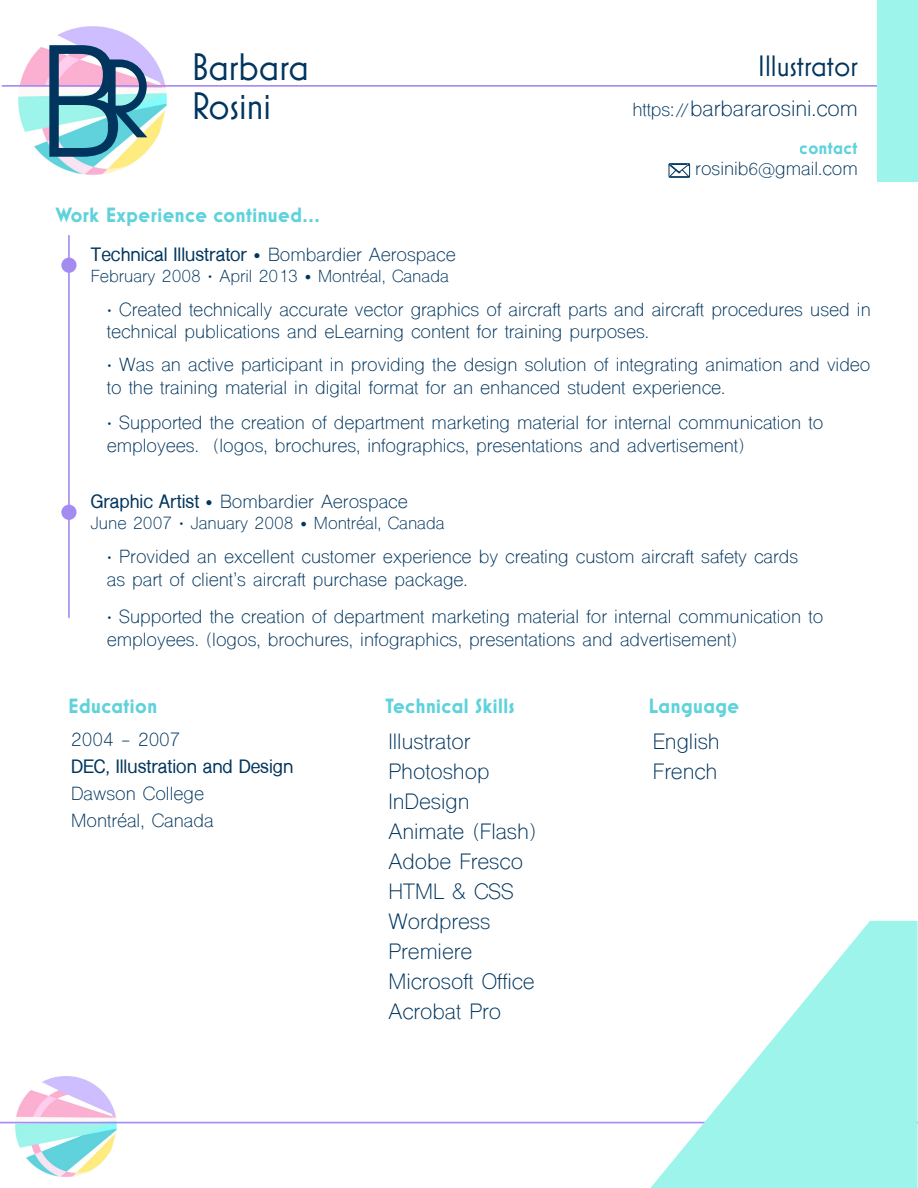
<style>
.page{position:relative;width:918px;height:1188px;background:#fff}
.page>*{position:absolute;margin:0;border:0;box-sizing:border-box;transform-origin:0 0}
.t1{font:300 159.15px "Kohinoor Telugu";color:#01355e}
.t2{font:113.7px "Mostra Nuova";color:#01355e}
.t3{font:39px/39px "Mostra Nuova";color:#01355e}
.t4{font:30px "Mostra Nuova";color:#01355e}
.t5{font:21px/30px "Shree Dev 0714";color:#01355e}
.t6{font:700 21px "Mostra Nuova";letter-spacing:.025em;color:#5fd2dc}
.t7{font:18px/22.5px "Shree Dev 0714";color:#01355e}
.t8{font:700 18px "Shree Dev 0714";color:#01355e}
.t9{font:700 18px "Mostra Nuova";letter-spacing:.025em;color:#5fd2dc}
.t10{font:16.5px "Shree Dev 0714";color:#01355e}
.s1{font-size:18px}
.s2{font-size:16.5px}
.s3{font-size:15px}
.s4{font-weight:400}
.s5{font-weight:700}
</style>
<div class="page">
<div style="left:669px;top:163px;width:21px;height:15px;border:1px solid #01355e"></div>
<svg style="left:669px;top:163px;width:21px;height:14px"></svg>
<img style="left:15px;top:1076px;width:101px;height:100px">
<hr style="left:0;top:1122px;width:918px;height:1px;background:#a48bf2">
<svg style="left:650px;top:921px;width:268px;height:267px;fill:#9cf4ea"></svg>
<img style="left:19px;top:27px;width:147px;height:147px">
<hr style="left:2px;top:85px;width:915px;height:2px;background:#a48bf2">
<div style="left:877px;top:0;width:40px;height:181px;background:#9cf4ea"></div>
<hr style="left:68px;top:236px;width:2px;height:381px;background:#a48bf2">
<div style="left:61px;top:258px;width:16px;height:15px;background:#a48bf2;border-radius:50%"></div>
<div style="left:61px;top:505px;width:16px;height:15px;background:#a48bf2;border-radius:50%"></div>
<h1 class="t1" style="left:34px;top:9px;width:96px">B</h1>
<h2 class="t2" style="left:97px;top:33px;width:59px">R</h2>
<h3 class="t3" style="left:191px;top:47px;width:120px">Barbara<br>Rosini</h3>
<h3 class="t4" style="left:758px;top:49px;width:102px">Illustrator</h3>
<p class="t5" style="left:632px;top:96px;width:227px"><span class="s1">https://</span>barbararosini.com</p>
<p class="t9" style="left:800px;top:138px;width:59px">contact</p>
<p class="t7" style="left:695px;top:160px;width:164px">rosinib<span class="s2">6</span><span class="s3">@</span>gmail.com</p>
<p class="t6" style="left:56px;top:203px;width:266px">Work Experience continued...</p>
<p class="t8" style="left:91px;top:245px;width:366px">Technical Illustrator <span class="s4">• Bombardier Aerospace</span></p>
<p class="t10" style="left:91px;top:266px;width:359px">February 2008 <span class="s1">∙</span> April 2013 • Montréal, Canada</p>
<p class="t7" style="left:107px;top:300px;width:765px">∙ Created technically accurate vector graphics of aircraft parts and aircraft procedures used in technical publications and eLearning content for training purposes.</p>
<p class="t7" style="left:107px;top:356px;width:765px">∙ Was an active participant in providing the design solution of integrating animation and video to the training material in digital format for an enhanced student experience.</p>
<p class="t7" style="left:107px;top:414px;width:718px">∙ Supported the creation of department marketing material for internal communication to employees. (logos, brochures, infographics, presentations and advertisement)</p>
<p class="t7" style="left:91px;top:493px;width:318px"><span class="s5">Graphic Artist</span> • Bombardier Aerospace</p>
<p class="t10" style="left:91px;top:514px;width:355px">June 2007 <span class="s1">∙</span> January 2008 • Montréal, Canada</p>
<p class="t7" style="left:107px;top:548px;width:693px">∙ Provided an excellent customer experience by creating custom aircraft safety cards as part of client’s aircraft purchase package.</p>
<p class="t7" style="left:107px;top:608px;width:718px">∙ Supported the creation of department marketing material for internal communication to employees. (logos, brochures, infographics, presentations and advertisement)</p>
<p class="t6" style="left:68px;top:694px;width:91px">Education</p>
<p class="t7" style="left:71px;top:731px;width:111px">2004 - 2007</p>
<p class="t8" style="left:71px;top:756px;width:224px">DEC, Illustration and Design</p>
<p class="t7" style="left:71px;top:782px;width:144px;line-height:27px">Dawson College<br>Montréal, Canada</p>
<p class="t6" style="left:386px;top:694px;width:131px">Technical Skills</p>
<p class="t5" style="left:389px;top:729px;width:149px">Illustrator<br>Photoshop<br>InDesign<br>Animate (Flash)<br>Adobe Fresco<br>HTML &amp; CSS<br>Wordpress<br>Premiere<br>Microsoft Office<br>Acrobat Pro</p>
<p class="t6" style="left:648px;top:694px;width:92px">Language</p>
<p class="t5" style="left:653px;top:729px;width:68px">English<br>French</p>
</div>
